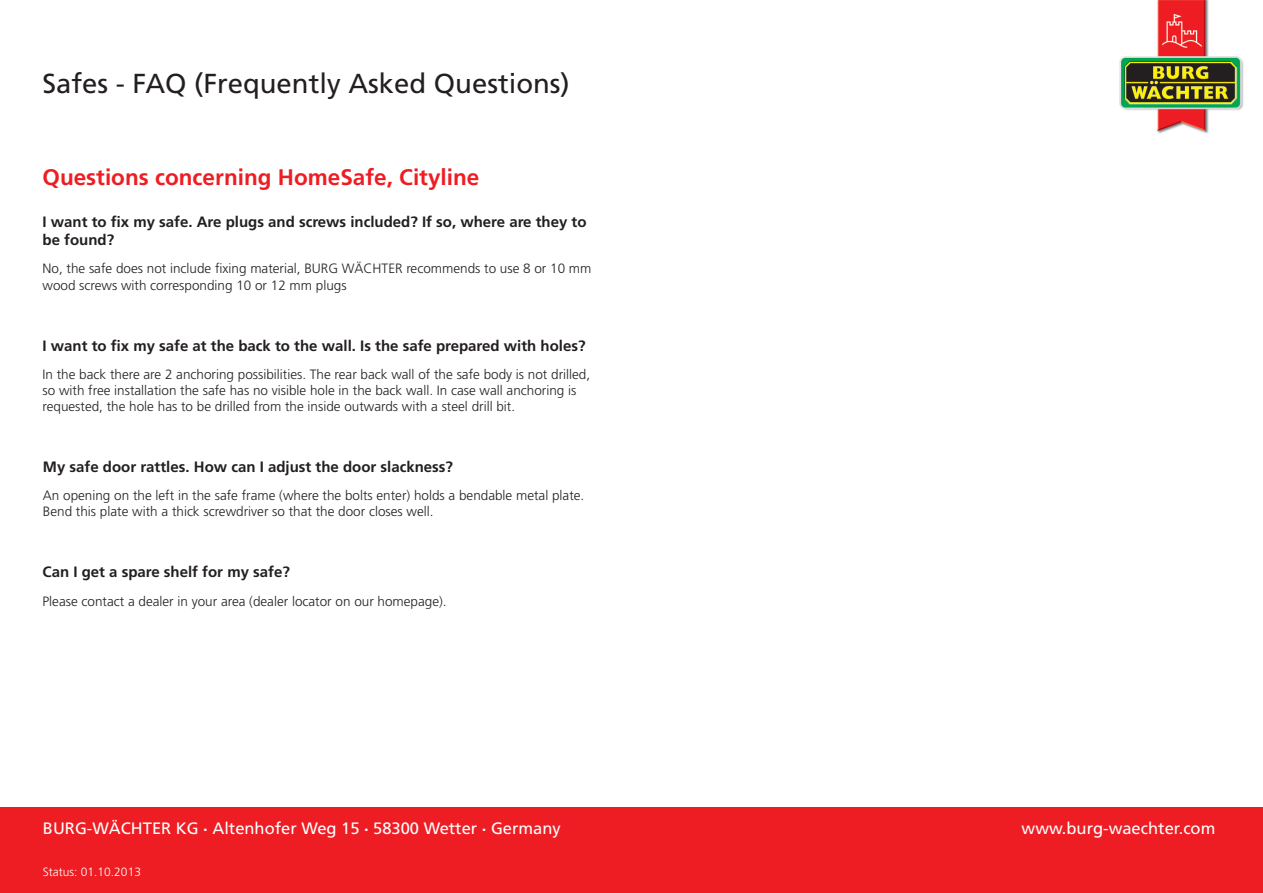
<style>
.page{position:relative;width:1263px;height:893px;background:#fff}
.page>*{position:absolute;margin:0;border:0;box-sizing:border-box;transform-origin:0 0}
.t1{font:27.45px "Frutiger";color:#231f20}
.t2{font:700 22.5px "Frutiger CE";color:#ee1d23}
.t3{font:16.5px "Frutiger";color:#fff}
.t4{font:700 15px/18px "Frutiger CE";color:#231f20}
.t5{font:300 13.5px/16.2px "Frutiger";color:#231f20}
.t6{font:300 12px "Frutiger";color:#fff}
</style>
<div class="page">
<img style="left:1119px;top:0;width:125px;height:134px">
<div style="left:0;top:808px;width:1263px;height:85px;background:#ee1d23"></div>
<h1 class="t1" style="left:43px;top:68px;width:529px">Safes - FAQ (Frequently Asked Questions)</h1>
<h2 class="t2" style="left:43px;top:164px;width:438px">Questions concerning HomeSafe, Cityline</h2>
<p class="t4" style="left:43px;top:213px;width:546px">I want to fix my safe. Are plugs and screws included? If so, where are they to be found?</p>
<p class="t5" style="left:43px;top:261px;width:550px">No, the safe does not include fixing material, BURG WÄCHTER recommends to use 8 or 10 mm wood screws with corresponding 10 or 12 mm plugs</p>
<p class="t4" style="left:43px;top:336px;width:544px">I want to fix my safe at the back to the wall. Is the safe prepared with holes?</p>
<p class="t5" style="left:43px;top:366px;width:549px">In the back there are 2 anchoring possibilities. The rear back wall of the safe body is not drilled, so with free installation the safe has no visible hole in the back wall. In case wall anchoring is requested, the hole has to be drilled from the inside outwards with a steel drill bit.</p>
<p class="t4" style="left:43px;top:458px;width:412px">My safe door rattles. How can I adjust the door slackness?</p>
<p class="t5" style="left:43px;top:488px;width:543px">An opening on the left in the safe frame (where the bolts enter) holds a bendable metal plate.<br>Bend this plate with a thick screwdriver so that the door closes well.</p>
<p class="t4" style="left:43px;top:563px;width:249px">Can I get a spare shelf for my safe?</p>
<p class="t5" style="left:43px;top:593px;width:406px">Please contact a dealer in your area (dealer locator on our homepage).</p>
<p class="t3" style="left:43px;top:818px;width:519px">BURG-WÄCHTER KG <sup>.</sup> Altenhofer Weg 15 <sup>.</sup> 58300 Wetter <sup>.</sup> Germany</p>
<p class="t3" style="left:1022px;top:818px;width:195px">www.burg-waechter.com</p>
<p class="t6" style="left:43px;top:865px;width:100px">Status: 01.10.2013</p>
</div>
